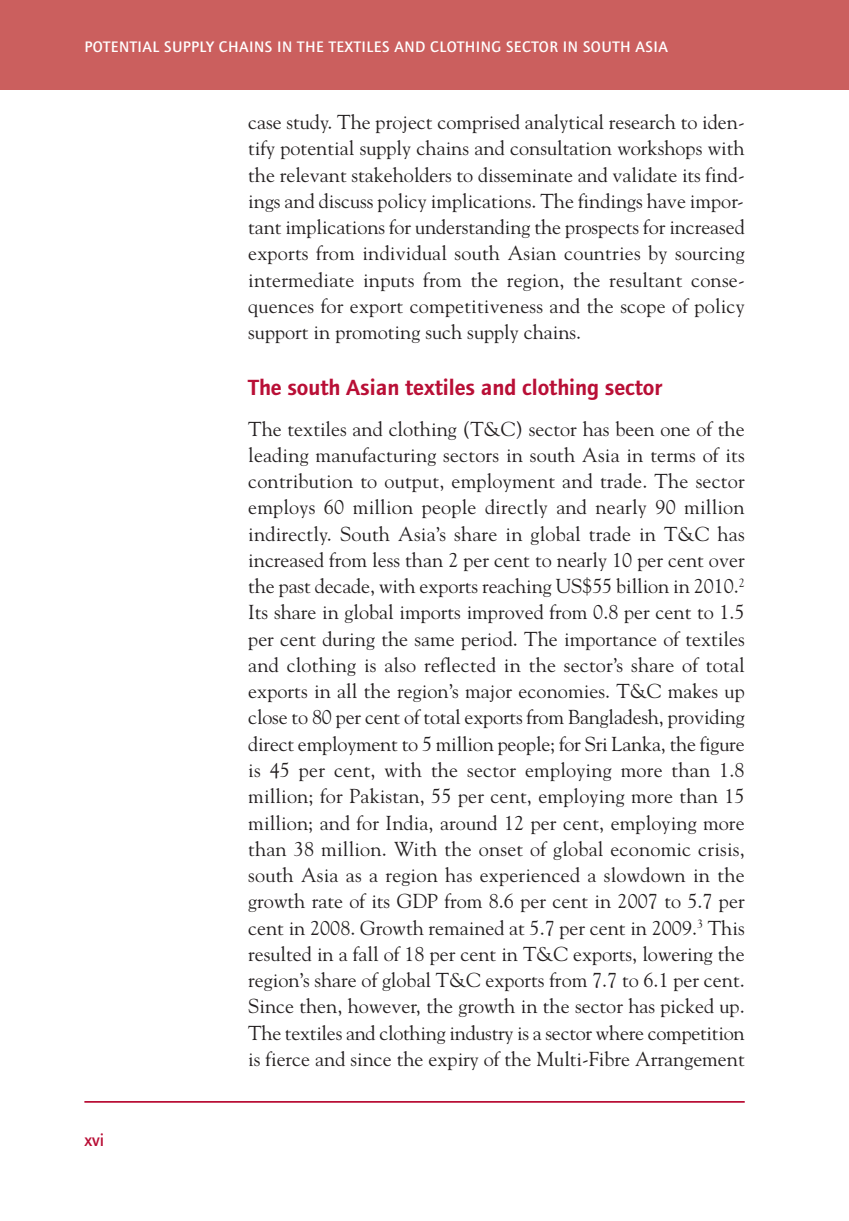
<style>
.page{position:relative;width:849px;height:1221px;background:#fff}
.page>*{position:absolute;margin:0;border:0;box-sizing:border-box;transform-origin:0 0}
.t1{font:600 22.75px "Foundry Journal";color:#b90f36}
.t2{font:20.12px/26.2px "Goudy";color:#231f20;text-align:justify}
.t3{font:500 17.5px "Foundry Journal";color:#b90f36}
.t4{font:500 15.75px "Foundry Journal";letter-spacing:.03em;color:#fff}
</style>
<div class="page">
<div style="left:833px;top:0;width:15px;height:89px;background:#cb5f5e"></div>
<div style="left:0;top:0;width:833px;height:89px;background:#cb5f5e"></div>
<hr style="left:84px;top:1100px;width:660px;height:2px;background:#b90f36">
<p class="t4" style="left:84px;top:41px;width:584px">POTENTIAL SUPPLY CHAINS IN THE TEXTILES AND CLOTHING SECTOR IN SOUTH ASIA</p>
<p class="t3" style="left:84px;top:1133px;width:21px">xvi</p>
<p class="t2" style="left:248px;top:109px;width:498px">case study. The project comprised analytical research to iden&shy;tify potential supply chains and consultation workshops with the relevant stakeholders to disseminate and validate its find&shy;ings and discuss policy implications. The findings have impor&shy;tant implications for understanding the prospects for increased exports from individual south Asian countries by sourcing intermediate inputs from the region, the resultant conse&shy;quences for export competitiveness and the scope of policy support in promoting such supply chains.</p>
<p class="t1" style="left:248px;top:379px;width:415px">The south Asian textiles and clothing sector</p>
<p class="t2" style="left:248px;top:415px;width:498px">The textiles and clothing (T&amp;C) sector has been one of the leading manufacturing sectors in south Asia in terms of its contribution to output, employment and trade. The sector employs 60 million people directly and nearly 90 million indirectly. South Asia’s share in global trade in T&amp;C has increased from less than 2 per cent to nearly 10 per cent over the past decade, with exports reaching US$55 billion in 2010.<sup>2<br></sup>Its share in global imports improved from 0.8 per cent to 1.5 per cent during the same period. The importance of textiles and clothing is also reflected in the sector’s share of total exports in all the region’s major economies. T&amp;C makes up close to 80 per cent of total exports from Bangladesh, providing direct employment to 5 million people; for Sri Lanka, the figure is 45 per cent, with the sector employing more than 1.8 million; for Pakistan, 55 per cent, employing more than 15 million; and for India, around 12 per cent, employing more than 38 million. With the onset of global economic crisis, south Asia as a region has experienced a slowdown in the growth rate of its GDP from 8.6 per cent in 2007 to 5.7 per cent in 2008. Growth remained at 5.7 per cent in 2009.<sup>3</sup> This resulted in a fall of 18 per cent in T&amp;C exports, lowering the region’s share of global T&amp;C exports from 7.7 to 6.1 per cent.<br>Since then, however, the growth in the sector has picked up.<br>The textiles and clothing industry is a sector where competition is fierce and since the expiry of the Multi-Fibre Arrangement</p>
</div>
